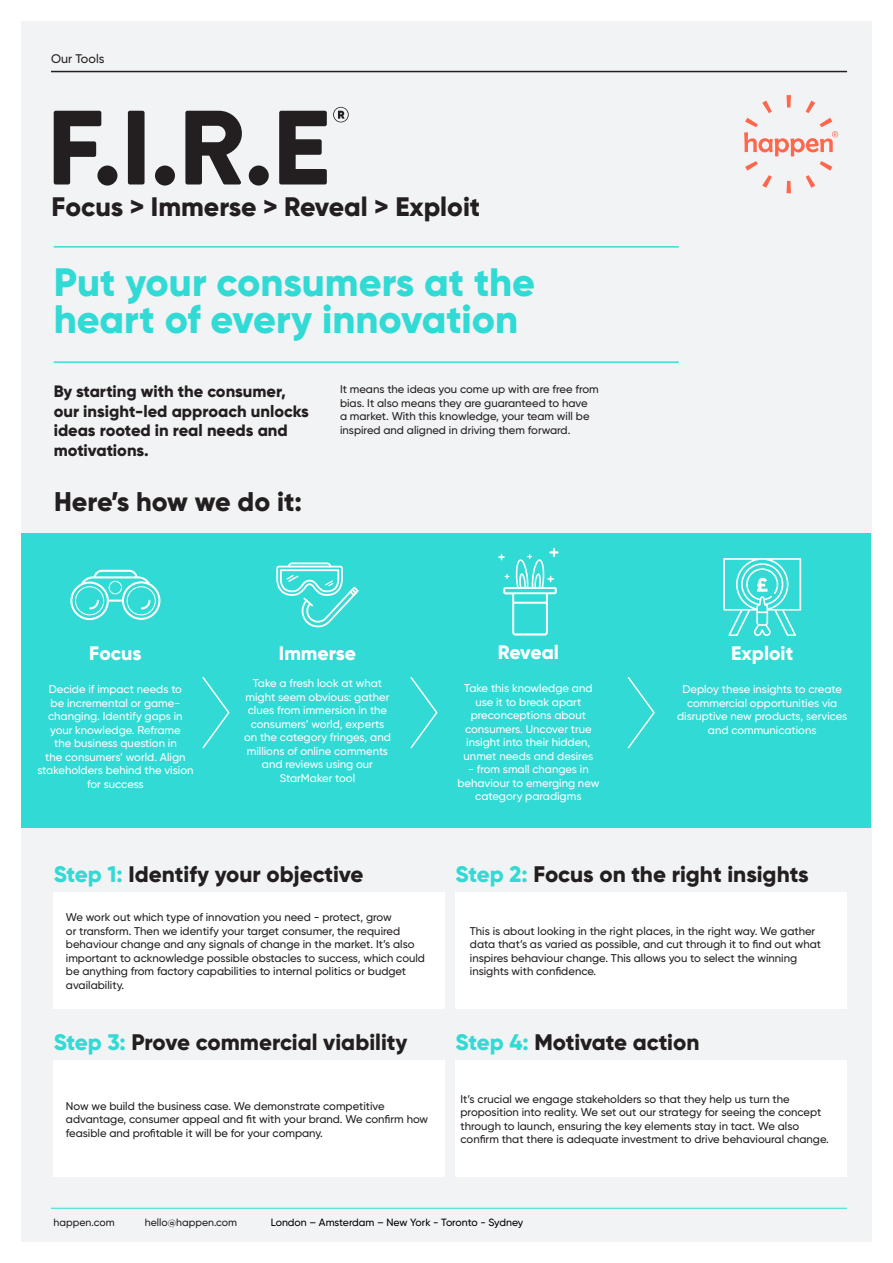
<style>
.page{position:relative;width:893px;height:1263px;background:#fff}
.page>*{position:absolute;margin:0;border:0;box-sizing:border-box;transform-origin:0 0}
.t1{font:800 39.6px/36.8px "Gilroy";color:#31dad5}
.t2{font:800 27px "Gilroy";color:#231f20}
.t3{font:800 26.7px "Gilroy";color:#231f20}
.t4{font:800 22.5px "Gilroy";color:#231f20}
.t5{font:800 19.5px "Gilroy";color:#fff}
.t6{font:800 16.5px/19.5px "Gilroy";color:#231f20}
.t7{font:500 12.45px "Gilroy";color:#231f20}
.t8{font:500 11.25px/13.5px "Gilroy";color:#231f20}
.t9{font:500 11.25px/13.5px "Gilroy";color:#fff;text-align:center}
.t10{font:500 10.5px "Gilroy";color:#000}
.t11{font:500 10.5px "Gilroy";color:#231f20}
.s1{color:#31dad5}
</style>
<div class="page">
<div style="left:21px;top:21px;width:851px;height:1221px;background:#f2f3f4"></div>
<hr style="left:51px;top:71px;width:796px;height:1px;background:#231f20">
<hr style="left:51px;top:1208px;width:796px;height:1px;background:#31dad5">
<div style="left:22px;top:534px;width:849px;height:294px;background:#31dad5"></div>
<svg style="left:202px;top:676px;width:28px;height:73px"></svg>
<svg style="left:410px;top:676px;width:28px;height:73px"></svg>
<svg style="left:627px;top:676px;width:28px;height:73px"></svg>
<hr style="left:54px;top:246px;width:625px;height:2px;background:#31dad5">
<hr style="left:54px;top:361px;width:625px;height:2px;background:#31dad5">
<div style="left:54px;top:892px;width:391px;height:117px;background:#fff"></div>
<div style="left:54px;top:1060px;width:391px;height:117px;background:#fff"></div>
<div style="left:456px;top:892px;width:391px;height:117px;background:#fff"></div>
<div style="left:456px;top:1060px;width:391px;height:117px;background:#fff"></div>
<svg style="left:744px;top:95px;width:94px;height:98px"></svg>
<svg style="left:333px;top:107px;width:16px;height:15px"></svg>
<svg style="left:54px;top:111px;width:273px;height:75px"></svg>
<svg style="left:70px;top:570px;width:90px;height:50px"></svg>
<svg style="left:276px;top:562px;width:83px;height:65px"></svg>
<svg style="left:498px;top:548px;width:61px;height:88px"></svg>
<svg style="left:723px;top:558px;width:78px;height:78px"></svg>
<p class="t7" style="left:51px;top:51px;width:55px">Our Tools</p>
<p class="t3" style="left:52px;top:190px;width:430px">Focus &gt; Immerse &gt; Reveal &gt; Exploit</p>
<p class="t1" style="left:54px;top:263px;width:483px">Put your consumers at the heart of every innovation</p>
<p class="t6" style="left:54px;top:382px;width:257px">By starting with the consumer, our insight-led approach unlocks ideas rooted in real needs and motivations.</p>
<p class="t2" style="left:54px;top:484px;width:250px">Here’s how we do it:</p>
<p class="t8" style="left:340px;top:382px;width:260px">It means the ideas you come up with are free from bias. It also means they are guaranteed to have<br>a market. With this knowledge, your team will be inspired and aligned in driving them forward.</p>
<p class="t5" style="left:89px;top:641px;width:54px">Focus</p>
<p class="t9" style="left:37px;top:683px;width:158px">Decide if impact needs to<br>be incremental or game&shy;changing. Identify gaps in your knowledge. Reframe<br>the business question in<br>the consumers’ world. Align stakeholders behind the vision for success</p>
<p class="t5" style="left:279px;top:641px;width:79px">Immerse</p>
<p class="t9" style="left:244px;top:677px;width:148px">Take a fresh look at what might seem obvious: gather clues from immersion in the consumers’ world, experts on the category fringes, and millions of online comments and reviews using our<br>StarMaker tool</p>
<p class="t5" style="left:498px;top:640px;width:62px">Reveal</p>
<p class="t9" style="left:464px;top:682px;width:131px">Take this knowledge and use it to break apart preconceptions about consumers. Uncover true insight into their hidden, unmet needs and desires</p>
<p class="t9" style="left:457px;top:763px;width:143px">- from small changes in behaviour to emerging new category paradigms</p>
<p class="t5" style="left:731px;top:641px;width:64px">Exploit</p>
<p class="t9" style="left:677px;top:683px;width:172px">Deploy these insights to create commercial opportunities via disruptive new products, services and communications</p>
<p class="t4" style="left:54px;top:860px;width:311px"><span class="s1">Step 1:</span> Identify your objective</p>
<p class="t4" style="left:456px;top:860px;width:355px"><span class="s1">Step 2:</span> Focus on the right insights</p>
<p class="t8" style="left:66px;top:910px;width:361px">We work out which type of innovation you need - protect, grow<br>or transform. Then we identify your target consumer, the required behaviour change and any signals of change in the market. It’s also important to acknowledge possible obstacles to success, which could be anything from factory capabilities to internal politics or budget availability.</p>
<p class="t8" style="left:470px;top:924px;width:353px">This is about looking in the right places, in the right way. We gather data that’s as varied as possible, and cut through it to find out what inspires behaviour change. This allows you to select the winning insights with confidence.</p>
<p class="t4" style="left:54px;top:1028px;width:355px"><span class="s1">Step 3:</span> Prove commercial viability</p>
<p class="t4" style="left:456px;top:1028px;width:245px"><span class="s1">Step 4:</span> Motivate action</p>
<p class="t8" style="left:66px;top:1099px;width:364px">Now we build the business case. We demonstrate competitive advantage, consumer appeal and fit with your brand. We confirm how feasible and profitable it will be for your company.</p>
<p class="t8" style="left:460px;top:1092px;width:370px">It’s crucial we engage stakeholders so that they help us turn the proposition into reality. We set out our strategy for seeing the concept through to launch, ensuring the key elements stay in tact. We also confirm that there is adequate investment to drive behavioural change.</p>
<p class="t11" style="left:54px;top:1215px;width:62px">happen.com</p>
<p class="t11" style="left:145px;top:1215px;width:94px">hello@happen.com</p>
<p class="t10" style="left:271px;top:1215px;width:254px">London – Amsterdam – New York - Toronto - Sydney</p>
</div>
